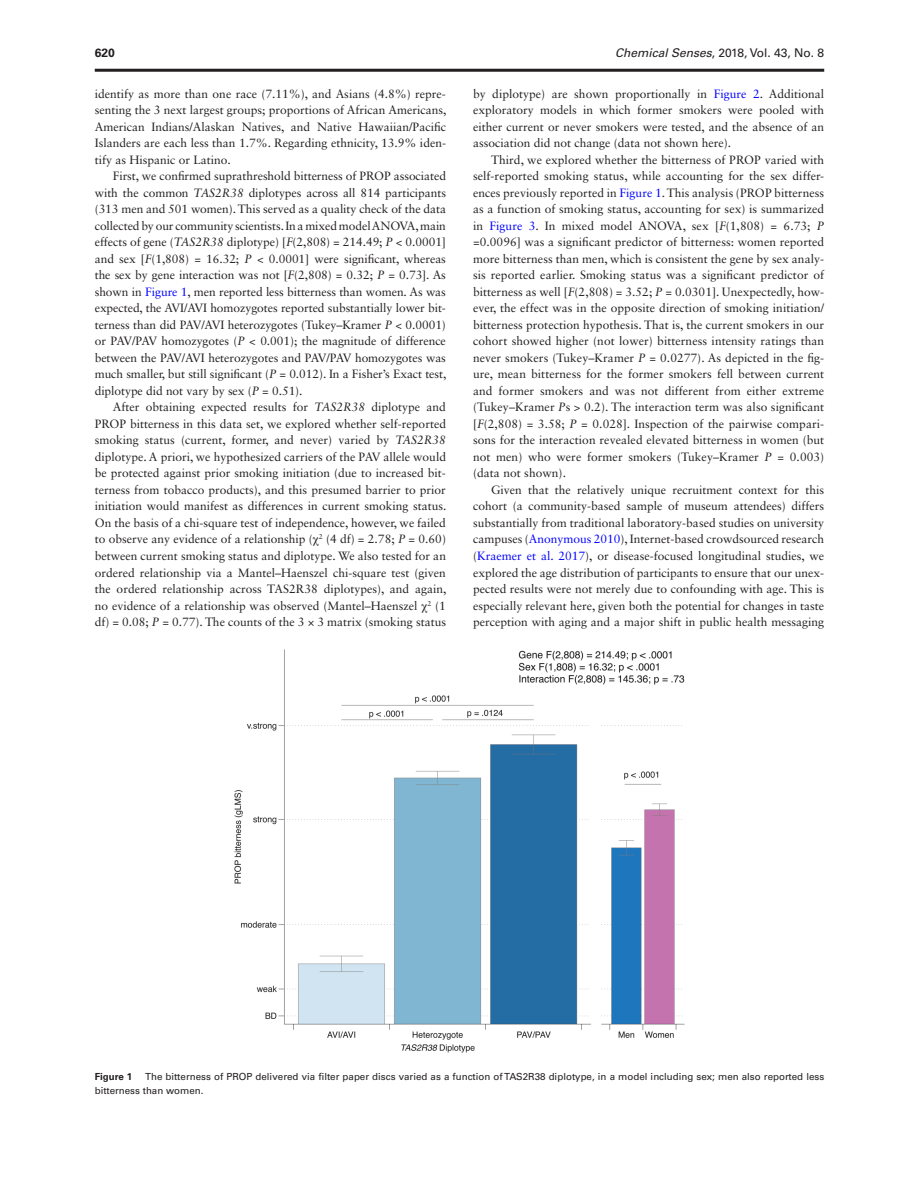
<style>
.page{position:relative;width:919px;height:1187px;background:#fff}
.page>*{position:absolute;margin:0;border:0;box-sizing:border-box;transform-origin:0 0}
.t1{font:12px/16.5px "Sabon LT Std";color:#231f20;text-align:justify}
.t2{font:12px "Univers LT Std";color:#231f20}
.t3{font:700 12px "Univers LT Std";color:#231f20}
.t4{font:9.75px/14.2px "Univers LT Std";color:#231f20}
.t5{font:700 9.75px "Univers LT Std";color:#231f20}
.s1{font-style:italic}
.s2{color:#00f}
.s3{font-family:"Gandhari Unicode"}
</style>
<div class="page">
<img style="left:234px;top:650px;width:450px;height:402px">
<hr style="left:95px;top:69px;width:729px;height:3px;background:#231f20">
<p class="t3" style="left:95px;top:45px;width:22px">620</p>
<p class="t2" style="left:615px;top:45px;width:210px"><span class="s1">Chemical Senses</span>, 2018, Vol. 43, No. 8</p>
<p class="t1" style="left:95px;top:85px;width:353px">identify as more than one race (7.11%), and Asians (4.8%) repre&shy;senting the 3 next largest groups; proportions of African Americans, American Indians/Alaskan Natives, and Native Hawaiian/Pacific Islanders are each less than 1.7%. Regarding ethnicity, 13.9% iden&shy;tify as Hispanic or Latino.</p>
<p class="t1" style="left:95px;top:168px;width:353px;text-indent:18px">First, we confirmed suprathreshold bitterness of PROP associated with the common <span class="s1">TAS2R38</span> diplotypes across all 814 participants (313 men and 501 women). This served as a quality check of the data collected by our community scientists. In a mixed model ANOVA, main effects of gene (<span class="s1">TAS2R38</span> diplotype) [<span class="s1">F</span>(2,808) = 214.49; <span class="s1">P</span> &lt; 0.0001] and sex [<span class="s1">F</span>(1,808) = 16.32; <span class="s1">P</span> &lt; 0.0001] were significant, whereas the sex by gene interaction was not [<span class="s1">F</span>(2,808) = 0.32; <span class="s1">P</span> = 0.73]. As shown in <span class="s2">Figure 1</span>, men reported less bitterness than women. As was expected, the AVI/AVI homozygotes reported substantially lower bit&shy;terness than did PAV/AVI heterozygotes (Tukey–Kramer <span class="s1">P</span> &lt; 0.0001) or PAV/PAV homozygotes (<span class="s1">P</span> &lt; 0.001); the magnitude of difference between the PAV/AVI heterozygotes and PAV/PAV homozygotes was much smaller, but still significant (<span class="s1">P</span> = 0.012). In a Fisher’s Exact test, diplotype did not vary by sex (<span class="s1">P</span> = 0.51).</p>
<p class="t1" style="left:95px;top:399px;width:353px;text-indent:18px">After obtaining expected results for <span class="s1">TAS2R38</span> diplotype and PROP bitterness in this data set, we explored whether self-reported smoking status (current, former, and never) varied by <span class="s1">TAS2R38 </span>diplotype. A priori, we hypothesized carriers of the PAV allele would be protected against prior smoking initiation (due to increased bit&shy;terness from tobacco products), and this presumed barrier to prior initiation would manifest as differences in current smoking status.<br>On the basis of a chi-square test of independence, however, we failed to observe any evidence of a relationship (<span class="s3">χ</span><sup>2</sup> (4 df) = 2.78; <span class="s1">P</span> = 0.60) between current smoking status and diplotype. We also tested for an ordered relationship via a Mantel–Haenszel chi-square test (given the ordered relationship across TAS2R38 diplotypes), and again, no evidence of a relationship was observed (Mantel–Haenszel <span class="s3">χ</span><sup>2</sup> (1 df) = 0.08; <span class="s1">P</span> = 0.77). The counts of the 3 × 3 matrix (smoking status</p>
<p class="t1" style="left:473px;top:85px;width:352px">by diplotype) are shown proportionally in <span class="s2">Figure 2</span>. Additional exploratory models in which former smokers were pooled with either current or never smokers were tested, and the absence of an association did not change (data not shown here).</p>
<p class="t1" style="left:473px;top:151px;width:353px;text-indent:18px">Third, we explored whether the bitterness of PROP varied with self-reported smoking status, while accounting for the sex differ&shy;ences previously reported in <span class="s2">Figure 1</span>. This analysis (PROP bitterness as a function of smoking status, accounting for sex) is summarized in <span class="s2">Figure 3</span>. In mixed model ANOVA, sex [<span class="s1">F</span>(1,808) = 6.73; <span class="s1">P </span>=0.0096] was a significant predictor of bitterness: women reported more bitterness than men, which is consistent the gene by sex analy&shy;sis reported earlier. Smoking status was a significant predictor of bitterness as well [<span class="s1">F</span>(2,808) = 3.52; <span class="s1">P</span> = 0.0301]. Unexpectedly, how&shy;ever, the effect was in the opposite direction of smoking initiation/ bitterness protection hypothesis. That is, the current smokers in our cohort showed higher (not lower) bitterness intensity ratings than never smokers (Tukey–Kramer <span class="s1">P</span> = 0.0277). As depicted in the fig&shy;ure, mean bitterness for the former smokers fell between current and former smokers and was not different from either extreme (Tukey–Kramer <span class="s1">P</span>s &gt; 0.2). The interaction term was also significant [<span class="s1">F</span>(2,808) = 3.58; <span class="s1">P</span> = 0.028]. Inspection of the pairwise compari&shy;sons for the interaction revealed elevated bitterness in women (but not men) who were former smokers (Tukey–Kramer <span class="s1">P</span> = 0.003) (data not shown).</p>
<p class="t1" style="left:473px;top:481px;width:353px;text-indent:18px">Given that the relatively unique recruitment context for this cohort (a community-based sample of museum attendees) differs substantially from traditional laboratory-based studies on university campuses (<span class="s2">Anonymous 2010</span>), Internet-based crowdsourced research (<span class="s2">Kraemer et al. 2017</span>), or disease-focused longitudinal studies, we explored the age distribution of participants to ensure that our unex&shy;pected results were not merely due to confounding with age. This is especially relevant here, given both the potential for changes in taste perception with aging and a major shift in public health messaging</p>
<p class="t4" style="left:95px;top:1069px;width:731px;text-indent:50px">The bitterness of PROP delivered via filter paper discs varied as a function of TAS2R38 diplotype, in a model including sex; men also reported less bitterness than women.</p>
<p class="t5" style="left:95px;top:1070px;width:39px">Figure 1</p>
</div>
